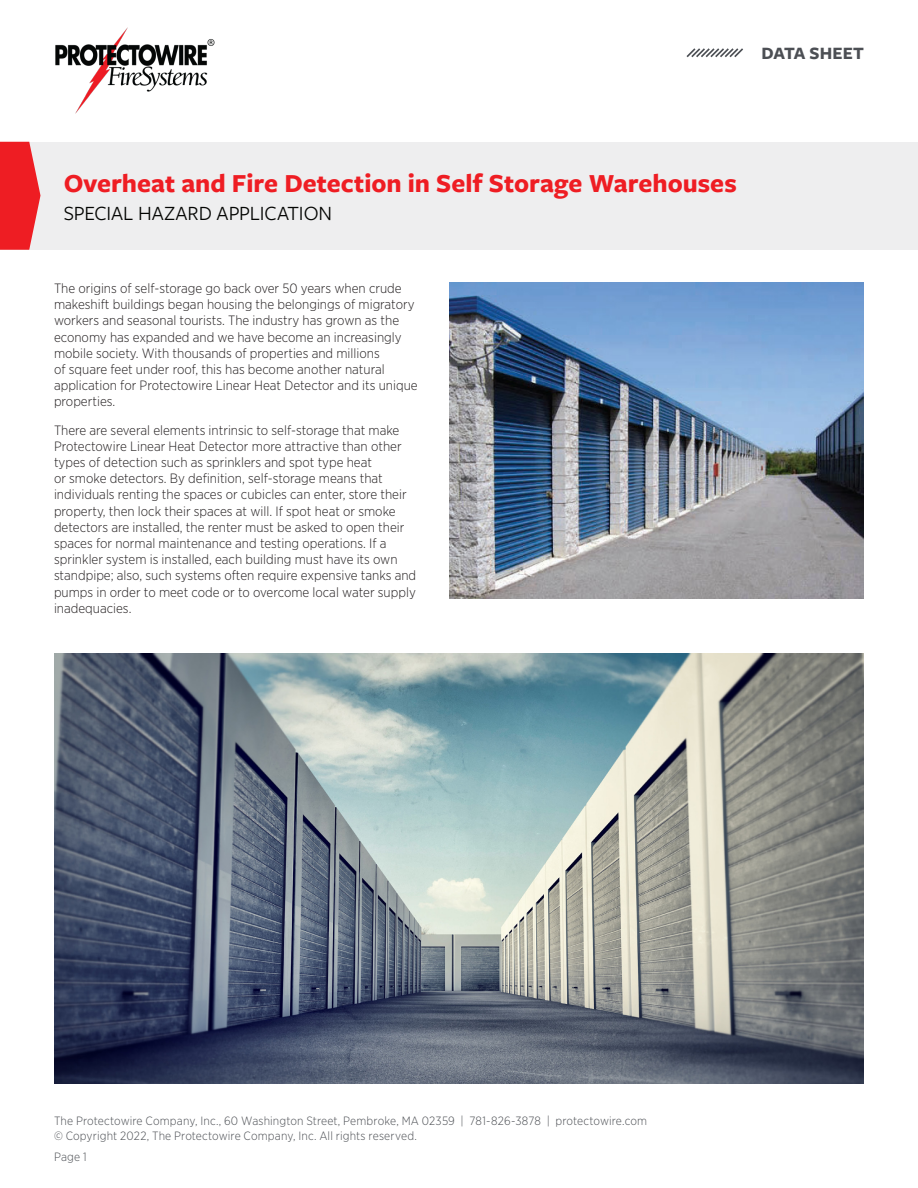
<style>
.page{position:relative;width:918px;height:1188px;background:#fff}
.page>*{position:absolute;margin:0;border:0;box-sizing:border-box;transform-origin:0 0}
.t1{font:700 27px "Freight Sans Pro";color:#ee1d23}
.t2{font:21px "Freight Sans Pro";color:#040503}
.datasheet_label{font:700 18px "Freight Sans Pro";letter-spacing:.005em;color:#4c4f54}
.t3{font:300 13.5px/16.2px "Gotham Narrow";color:#231f20}
.t4{font:300 12px/14.4px "Gotham Narrow";letter-spacing:.015em;color:#4c4f54}
</style>
<div class="page">
<svg style="left:686px;top:48px;width:57px;height:10px"></svg>
<div style="left:0;top:142px;width:918px;height:108px;background:#eeeeef"></div>
<svg style="left:0;top:142px;width:40px;height:108px;background:#ee383d"></svg>
<img style="left:55px;top:27px;width:160px;height:87px">
<img style="left:449px;top:282px;width:415px;height:317px">
<img style="left:54px;top:653px;width:810px;height:430px">
<p class="datasheet_label" style="left:762px;top:40px;width:104px">DATA SHEET</p>
<p class="t1" style="left:64px;top:165px;width:675px">Overheat and Fire Detection in Self Storage Warehouses</p>
<p class="t2" style="left:64px;top:199px;width:270px">SPECIAL HAZARD APPLICATION</p>
<p class="t3" style="left:54px;top:280px;width:365px">The origins of self-storage go back over 50 years when crude makeshift buildings began housing the belongings of migratory workers and seasonal tourists. The industry has grown as the economy has expanded and we have become an increasingly mobile society. With thousands of properties and millions<br>of square feet under roof, this has become another natural application for Protectowire Linear Heat Detector and its unique properties.</p>
<p class="t3" style="left:54px;top:421px;width:364px">There are several elements intrinsic to self-storage that make Protectowire Linear Heat Detector more attractive than other types of detection such as sprinklers and spot type heat<br>or smoke detectors. By definition, self-storage means that individuals renting the spaces or cubicles can enter, store their property, then lock their spaces at will. If spot heat or smoke detectors are installed, the renter must be asked to open their spaces for normal maintenance and testing operations. If a sprinkler system is installed, each building must have its own standpipe; also, such systems often require expensive tanks and pumps in order to meet code or to overcome local water supply inadequacies.</p>
<p class="t4" style="left:54px;top:1114px;width:595px">The Protectowire Company, Inc., 60 Washington Street, Pembroke, MA 02359 | 781-826-3878 | protectowire.com © Copyright 2022, The Protectowire Company, Inc. All rights reserved.</p>
<p class="t4" style="left:54px;top:1149px;width:34px">Page 1</p>
</div>
